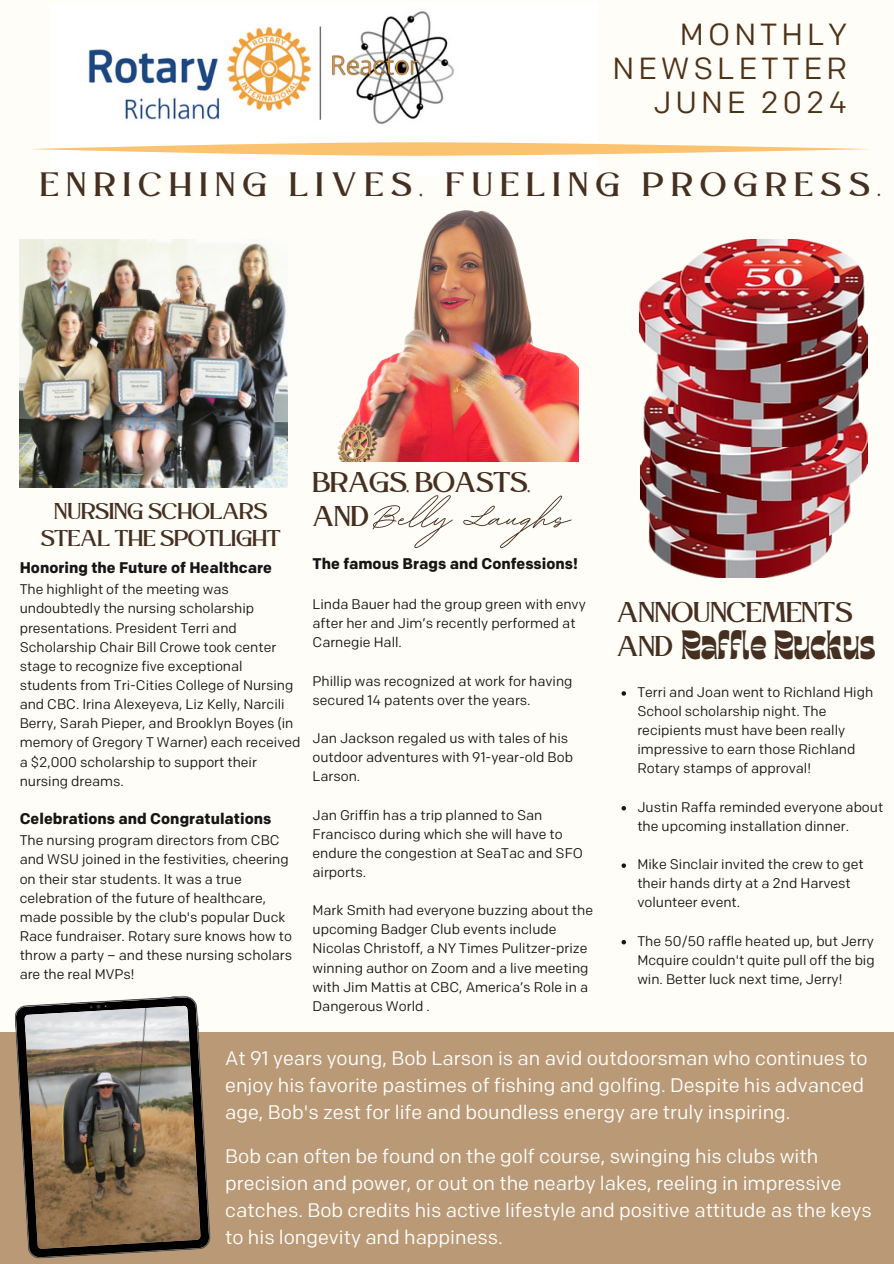
<style>
.page{position:relative;width:894px;height:1264px;background:#fff}
.page>*{position:absolute;margin:0;border:0;box-sizing:border-box;transform-origin:0 0}
.t1{font:700 57px "BD Script";color:#452f21}
.t2{font:35.4px "Lovera";letter-spacing:.225em;color:#452f21}
.t3{font:30.45px/33.8px "Colfax";letter-spacing:.135em;color:#4e3218;text-align:right}
.t4{font:30px/33.8px "Lovera";color:#452f21}
.t5{font:28.5px "TANMOONLIGHT DISPLAY";color:#452f21}
.t6{font:24px/27px "Lovera";color:#452f21;text-align:center}
.t7{font:19.65px/27.2px "Colfax";color:#fff}
.t8{font:700 15.45px "Colfax";color:#161616}
.t9{font:13.95px/19.2px "Colfax";color:#161616}
</style>
<div class="page">
<div style="left:0;top:0;width:893px;height:1263px;background:#fffdf7"></div>
<img style="left:20px;top:240px;width:267px;height:247px">
<img style="left:88px;top:11px;width:366px;height:113px">
<img style="left:254px;top:210px;width:324px;height:252px">
<img style="left:640px;top:447px;width:227px;height:131px">
<div style="left:0;top:1032px;width:893px;height:231px;background:#ba9a76"></div>
<svg style="left:14px;top:996px;width:197px;height:262px"></svg>
<img style="left:24px;top:1005px;width:176px;height:243px">
<svg style="left:90px;top:1004px;width:17px;height:4px"></svg>
<svg style="left:198px;top:1015px;width:2px;height:23px"></svg>
<svg style="left:31px;top:142px;width:838px;height:14px"></svg>
<img style="left:639px;top:240px;width:228px;height:207px">
<svg style="left:621px;top:691px;width:5px;height:4px"></svg>
<svg style="left:621px;top:806px;width:5px;height:4px"></svg>
<svg style="left:621px;top:863px;width:5px;height:4px"></svg>
<svg style="left:621px;top:940px;width:5px;height:4px"></svg>
<h6 class="t3" style="left:612px;top:19px;width:236px">MONTHLY<br>NEWSLETTER<br>JUNE 2024</h6>
<p class="t2" style="left:40px;top:164px;width:841px">ENRICHING LIVES, FUELING PROGRESS.</p>
<p class="t6" style="left:41px;top:498px;width:241px">NURSING SCHOLARS<br>STEAL THE SPOTLIGHT</p>
<h5 class="t8" style="left:20px;top:559px;width:253px">Honoring the Future of Healthcare</h5>
<p class="t9" style="left:20px;top:580px;width:282px">The highlight of the meeting was undoubtedly the nursing scholarship presentations. President Terri and Scholarship Chair Bill Crowe took center stage to recognize five exceptional students from Tri-Cities College of Nursing and CBC. Irina Alexeyeva, Liz Kelly, Narcili Berry, Sarah Pieper, and Brooklyn Boyes (in memory of Gregory T Warner) each received a $2,000 scholarship to support their nursing dreams.</p>
<p class="t8" style="left:20px;top:810px;width:253px">Celebrations and Congratulations</p>
<p class="t9" style="left:20px;top:831px;width:274px">The nursing program directors from CBC and WSU joined in the festivities, cheering on their star students. It was a true celebration of the future of healthcare, made possible by the club's popular Duck Race fundraiser. Rotary sure knows how to throw a party – and these nursing scholars are the real MVPs!</p>
<h2 class="t4" style="left:312px;top:465px;width:219px">BRAGS, BOASTS,<br>AND</h2>
<h3 class="t8" style="left:312px;top:554px;width:267px">The famous Brags and Confessions!</h3>
<h1 class="t9" style="left:312px;top:595px;width:275px">Linda Bauer had the group green with envy after her and Jim’s recently performed at<br>Carnegie Hall.</h1>
<p class="t9" style="left:312px;top:671px;width:261px">Phillip was recognized at work for having secured 14 patents over the years.</p>
<p class="t9" style="left:312px;top:729px;width:262px">Jan Jackson regaled us with tales of his outdoor adventures with 91-year-old Bob<br>Larson.</p>
<p class="t9" style="left:312px;top:805px;width:272px">Jan Griffin has a trip planned to San<br>Francisco during which she will have to endure the congestion at SeaTac and SFO airports.</p>
<p class="t9" style="left:312px;top:901px;width:282px">Mark Smith had everyone buzzing about the upcoming Badger Club events include Nicolas Christoff, a NY Times Pulitzer-prize winning author on Zoom and a live meeting with Jim Mattis at CBC, America’s Role in a Dangerous World .</p>
<p class="t1" style="left:374px;top:480px;width:197px">Bel y Laughs</p>
<h3 class="t4" style="left:616px;top:596px;width:237px">ANNOUNCEMENTS<br>AND</h3>
<h4 class="t9" style="left:637px;top:683px;width:237px">Terri and Joan went to Richland High<br>School scholarship night. The recipients must have been really impressive to earn those Richland<br>Rotary stamps of approval!</h4>
<p class="t9" style="left:637px;top:797px;width:247px">Justin Raffa reminded everyone about the upcoming installation dinner.</p>
<p class="t9" style="left:637px;top:855px;width:228px">Mike Sinclair invited the crew to get their hands dirty at a 2nd Harvest volunteer event.</p>
<p class="t9" style="left:637px;top:931px;width:239px;text-align:justify">The 50/50 raffle heated up, but Jerry Mcquire couldn't quite pull off the big win. Better luck next time, Jerry!</p>
<p class="t5" style="left:681px;top:628px;width:195px">Raffle Ruckus</p>
<p class="t7" style="left:225px;top:1045px;width:643px">At 91 years young, Bob Larson is an avid outdoorsman who continues to enjoy his favorite pastimes of fishing and golfing. Despite his advanced age, Bob's zest for life and boundless energy are truly inspiring.</p>
<p class="t7" style="left:225px;top:1143px;width:648px">Bob can often be found on the golf course, swinging his clubs with precision and power, or out on the nearby lakes, reeling in impressive catches. Bob credits his active lifestyle and positive attitude as the keys to his longevity and happiness.</p>
</div>
